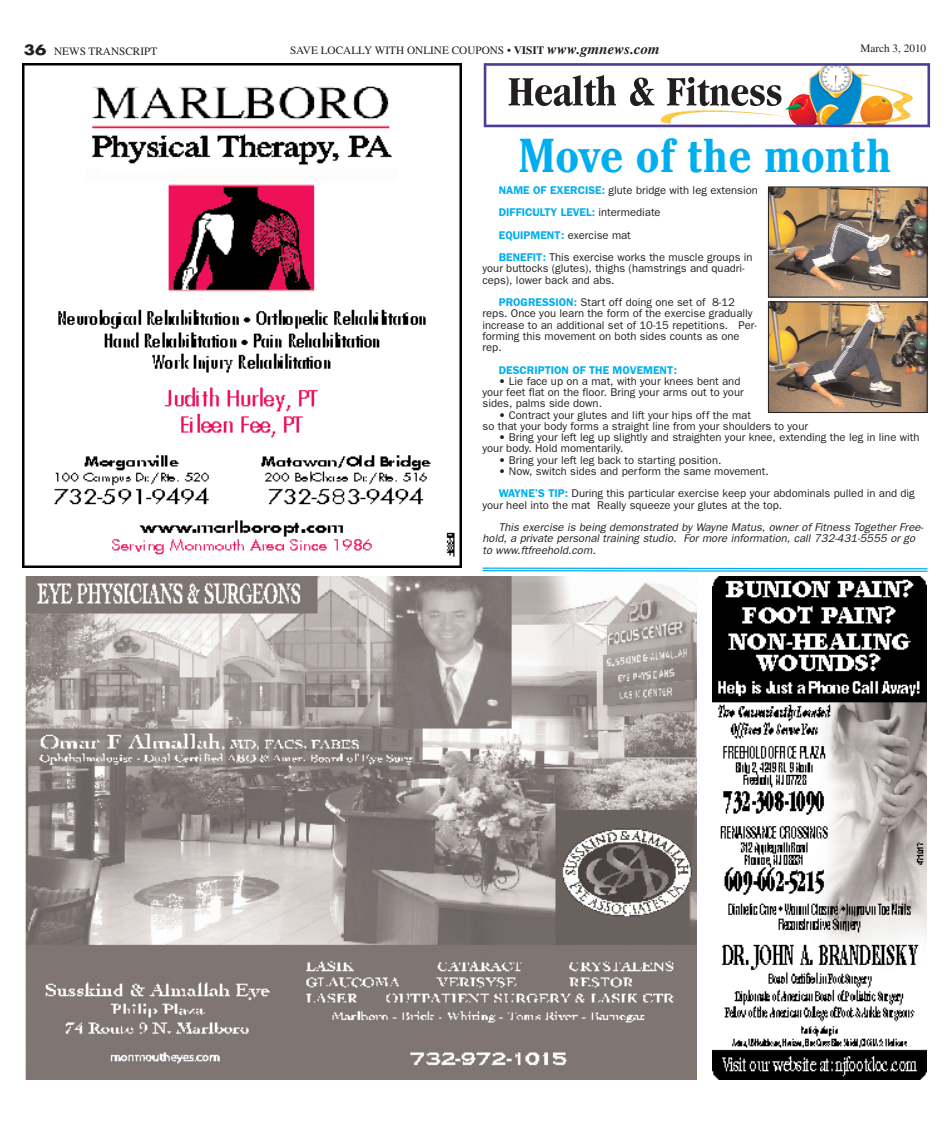
<style>
.page{position:relative;width:950px;height:1125px;background:#fff}
.page>*{position:absolute;margin:0;border:0;box-sizing:border-box;transform-origin:0 0}
.t1{font:700 condensed 47.5px "Cheltenham";color:#00aeef}
.t2{font:11.25px/11.2px "Franklin Gothic";color:#231f20}
.t3{font:italic 11.25px/11.2px "Franklin Gothic";letter-spacing:.005em;color:#231f20}
.t4{font:11.25px "Times";color:#231f20}
.t5{font:600 11.25px "Franklin Gothic";color:#00aeef}
.s1{font-family:"Futura";font-weight:700;font-size:13.75px}
.s2{font-weight:700}
.s3{font-weight:700;font-style:italic;font-size:15px}
.s4{font-weight:600;color:#00aeef}
</style>
<div class="page">
<img style="left:22px;top:63px;width:439px;height:504px">
<img style="left:713px;top:576px;width:213px;height:504px">
<img style="left:25px;top:576px;width:671px;height:504px">
<img style="left:484px;top:63px;width:447px;height:64px">
<svg style="left:482px;top:567px;width:446px;height:5px"></svg>
<img style="left:770px;top:189px;width:156px;height:106px">
<div style="left:768px;top:187px;width:160px;height:110px;border:1px solid #231f20"></div>
<img style="left:770px;top:304px;width:156px;height:107px">
<div style="left:768px;top:302px;width:160px;height:111px;border:1px solid #231f20"></div>
<p class="t4" style="left:24px;top:48px;width:135px"><span class="s1">36</span> NEWS TRANSCRIPT</p>
<p class="t4" style="left:290px;top:47px;width:371px">SAVE LOCALLY WITH ONLINE COUPONS • <span class="s2">VISIT</span> <span class="s3">www.gmnews.com</span></p>
<p class="t4" style="left:860px;top:44px;width:67px">March 3, 2010</p>
<h1 class="t1" style="left:518px;top:139px;width:375px">Move of the month</h1>
<p class="t2" style="left:499px;top:179px;width:261px;line-height:22.5px"><span class="s4">NAME OF EXERCISE:</span> glute bridge with leg extension <span class="s4">DIFFICULTY LEVEL:</span> intermediate<br><span class="s4">EQUIPMENT:</span> exercise mat<br><span class="s4">BENEFIT:</span> This exercise works the muscle groups in</p>
<p class="t2" style="left:483px;top:263px;width:264px">your buttocks (glutes), thighs (hamstrings and quadri&shy;ceps), lower back and abs.</p>
<p class="t2" style="left:482px;top:297px;width:276px;text-indent:16px"><span class="s4">PROGRESSION:</span> Start off doing one set of 8-12 reps. Once you learn the form of the exercise gradually increase to an additional set of 10-15 repetitions. Per&shy;forming this movement on both sides counts as one rep.</p>
<p class="t5" style="left:499px;top:363px;width:180px">DESCRIPTION OF THE MOVEMENT:</p>
<p class="t2" style="left:482px;top:375px;width:263px;text-indent:16px">• Lie face up on a mat, with your knees bent and your feet flat on the floor. Bring your arms out to your sides, palms side down.</p>
<p class="t2" style="left:482px;top:409px;width:327px;text-indent:16px">• Contract your glutes and lift your hips off the mat<br>so that your body forms a straight line from your shoulders to your</p>
<p class="t2" style="left:482px;top:432px;width:439px;text-indent:16px">• Bring your left leg up slightly and straighten your knee, extending the leg in line with your body. Hold momentarily.</p>
<p class="t2" style="left:499px;top:454px;width:224px">• Bring your left leg back to starting position.</p>
<p class="t2" style="left:499px;top:460px;width:418px;line-height:22.5px">• Now, switch sides and perform the same movement.<br><span class="s4">WAYNE’S TIP:</span> During this particular exercise keep your abdominals pulled in and dig</p>
<p class="t2" style="left:482px;top:499px;width:301px">your heel into the mat Really squeeze your glutes at the top.</p>
<p class="t3" style="left:482px;top:522px;width:443px;text-indent:16px">This exercise is being demonstrated by Wayne Matus, owner of Fitness Together Free&shy;hold, a private personal training studio. For more information, call 732-431-5555 or go to www.ftfreehold.com.</p>
</div>
